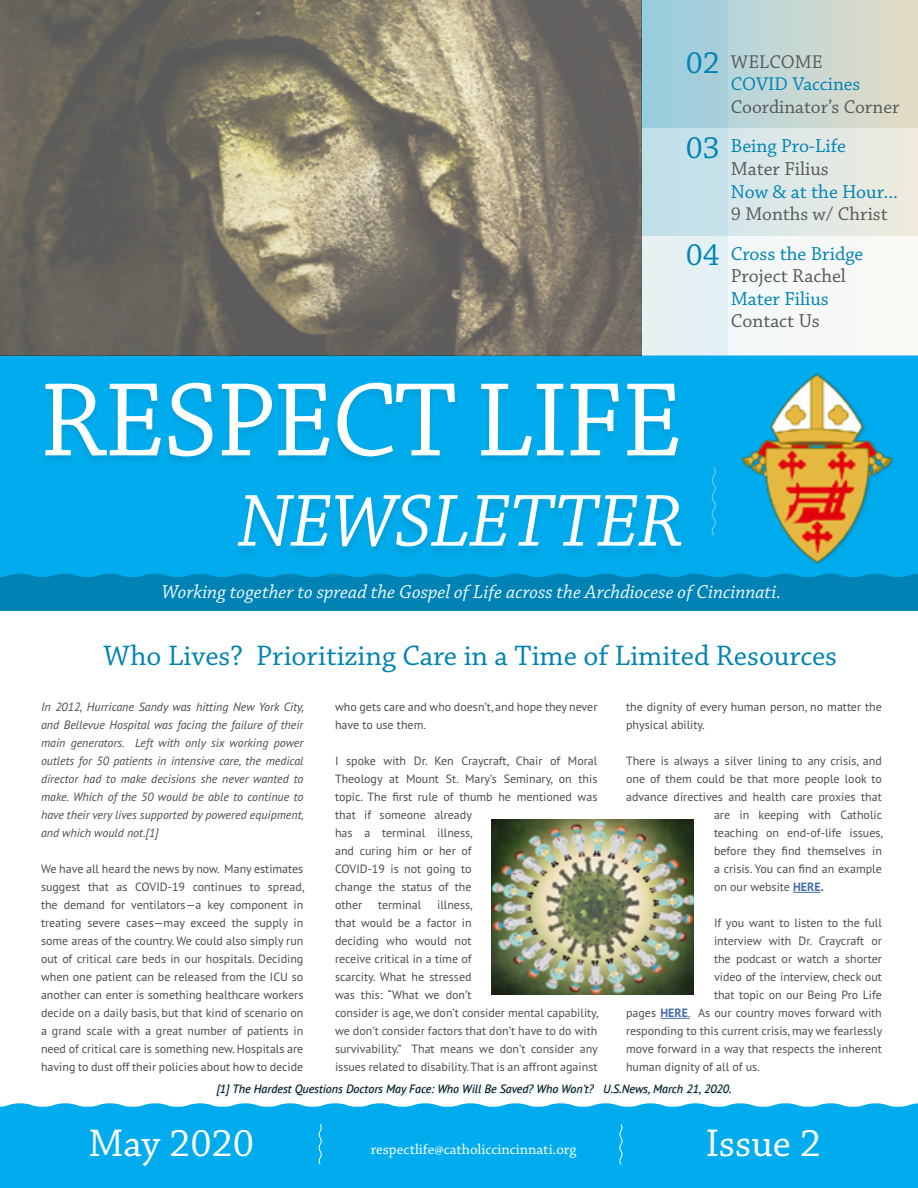
<style>
.page{position:relative;width:918px;height:1188px;background:#fff}
.page>*{position:absolute;margin:0;border:0;box-sizing:border-box;transform-origin:0 0}
.t1{font:110.1px "Chaparral Pro";letter-spacing:-.015em;color:#fff}
.t2{font:italic 77.55px "Chaparral Pro";letter-spacing:-.01em;color:#fff}
.t3{font:40.5px "Chaparral Pro";color:#fff}
.t4{font:29.7px "Chaparral Pro";color:#0083b4}
.t5{font:19.8px/22.6px "Chaparral Pro";color:#0083b4}
.t6{font:italic 19.8px "Chaparral Pro";color:#eff9fe}
.t7{font:19.8px "Chaparral Pro";color:#58595b}
.t8{font:19.5px "Chaparral Pro";color:#58595b}
.t9{font:19.5px/22.6px "Chaparral Pro";color:#0083b4}
.t10{font:15px "Chaparral Pro";color:#fff}
.t11{font:12px/18px "PT Sans";color:#4d4d4f}
.t12{font:italic 12px/18px "PT Sans";color:#4d4d4f;text-align:justify}
.t13{font:italic 12px "PT Sans";color:#000}
.s1{font-size:32.4px}
.s2{color:#58595b}
.s3{font-weight:700;color:#456da9}
.s4{font-weight:700}
.s5{color:#456da9}
</style>
<div class="page">
<svg style="left:727px;top:0;width:191px;height:356px"></svg>
<svg style="left:641px;top:0;width:86px;height:356px"></svg>
<div style="left:0;top:374px;width:918px;height:237px;background:#0083b4"></div>
<div style="left:0;top:356px;width:918px;height:221px;background:#00aced"></div>
<div style="left:0;top:1103px;width:918px;height:85px;background:#00aced"></div>
<img style="left:0;top:0;width:641px;height:356px">
<img style="left:492px;top:820px;width:202px;height:175px">
<svg style="left:793px;top:892px;width:28px;height:1px"></svg>
<svg style="left:661px;top:1018px;width:29px;height:1px"></svg>
<img style="left:730px;top:366px;width:171px;height:201px">
<div style="left:42px;top:384px;width:642px;height:173px;background:#0083b4;opacity:.3"></div>
<div style="left:216px;top:1084px;width:516px;height:15px;background:#46b3da;opacity:.4"></div>
<svg style="left:710px;top:466px;width:7px;height:71px"></svg>
<svg style="left:318px;top:1123px;width:5px;height:42px"></svg>
<svg style="left:619px;top:1123px;width:4px;height:42px"></svg>
<h3 class="t9" style="left:731px;top:51px;width:131px;text-indent:-45px"><span class="s1">02</span> <span class="s2">WELCOME<br></span>COVID Vaccines</h3>
<h3 class="t8" style="left:731px;top:96px;width:170px">Coordinator’s Corner</h3>
<h3 class="t5" style="left:731px;top:136px;width:117px;text-indent:-45px"><span class="s1">03</span> Being Pro-Life<br><span class="s2">Mater Filius</span></h3>
<h3 class="t5" style="left:731px;top:181px;width:169px">Now &amp; at the Hour...</h3>
<h3 class="t8" style="left:731px;top:203px;width:158px">9 Months w/ Christ</h3>
<h3 class="t5" style="left:731px;top:243px;width:134px;text-indent:-45px"><span class="s1">04</span> Cross the Bridge<br><span class="s2">Project Rachel</span></h3>
<h3 class="t5" style="left:731px;top:288px;width:99px">Mater Filius</h3>
<h3 class="t7" style="left:731px;top:310px;width:91px">Contact Us</h3>
<h1 class="t1" style="left:40px;top:360px;width:645px">RESPECT LIFE</h1>
<h2 class="t2" style="left:238px;top:478px;width:447px">NEWSLETTER</h2>
<h3 class="t6" style="left:162px;top:581px;width:621px">Working together to spread the Gospel of Life across the Archdiocese of Cincinnati.</h3>
<h3 class="t4" style="left:103px;top:639px;width:735px">Who Lives? Prioritizing Care in a Time of Limited Resources</h3>
<p class="t12" style="left:41px;top:698px;width:264px">In 2012, Hurricane Sandy was hitting New York City, and Bellevue Hospital was facing the failure of their main generators. Left with only six working power outlets for 50 patients in intensive care, the medical director had to make decisions she never wanted to make. Which of the 50 would be able to continue to have their very lives supported by powered equipment, and which would not.[1]</p>
<p class="t11" style="left:41px;top:860px;width:265px;text-align:justify">We have all heard the news by now. Many estimates suggest that as COVID-19 continues to spread, the demand for ventilators—a key component in treating severe cases—may exceed the supply in some areas of the country. We could also simply run out of critical care beds in our hospitals. Deciding when one patient can be released from the ICU so another can enter is something healthcare workers decide on a daily basis, but that kind of scenario on a grand scale with a great number of patients in need of critical care is something new. Hospitals are having to dust off their policies about how to decide</p>
<p class="t11" style="left:335px;top:698px;width:264px">who gets care and who doesn’t, and hope they never have to use them.</p>
<p class="t11" style="left:335px;top:752px;width:264px">I spoke with Dr. Ken Craycraft, Chair of Moral<br>Theology at Mount St. Mary’s Seminary, on this topic. The first rule of thumb he mentioned was that if someone already<br>has a terminal illness,<br>and curing him or her of<br>COVID-19 is not going to<br>change the status of the<br>other</p>
<p class="t11" style="left:626px;top:698px;width:257px">the dignity of every human person, no matter the physical ability.</p>
<p class="t11" style="left:626px;top:752px;width:257px">There is always a silver lining to any crisis, and</p>
<p class="t11" style="left:626px;top:770px;width:257px">one of them could be that more people look to</p>
<p class="t11" style="left:626px;top:788px;width:257px">advance directives and health care proxies that</p>
<p class="t11" style="left:714px;top:806px;width:170px">are in keeping with Catholic</p>
<p class="t11" style="left:714px;top:824px;width:170px">teaching on end-of-life issues,</p>
<p class="t11" style="left:714px;top:842px;width:169px">before they find themselves in</p>
<p class="t11" style="left:714px;top:860px;width:169px">a crisis. You can find an example</p>
<p class="t11" style="left:714px;top:878px;width:111px">on our website <span class="s3">HERE</span><span class="s4">.</span></p>
<p class="t11" style="left:714px;top:914px;width:169px">If you want to listen to the full</p>
<p class="t11" style="left:714px;top:932px;width:169px">interview with Dr. Craycraft or</p>
<p class="t11" style="left:714px;top:950px;width:169px">the podcast or watch a shorter</p>
<p class="t11" style="left:714px;top:968px;width:169px">video of the interview, check out</p>
<p class="t11" style="left:714px;top:986px;width:169px">that topic on our Being Pro Life</p>
<p class="t11" style="left:626px;top:1004px;width:257px">pages <span class="s3">HERE</span><span class="s5">.</span> As our country moves forward with</p>
<p class="t11" style="left:626px;top:1022px;width:258px">responding to this current crisis, may we fearlessly</p>
<p class="t11" style="left:626px;top:1040px;width:257px">move forward in a way that respects the inherent</p>
<p class="t11" style="left:626px;top:1058px;width:135px">human dignity of all of us.</p>
<p class="t11" style="left:335px;top:896px;width:265px;text-indent:102px">illness,<br>that would be a factor in<br>deciding who would not<br>receive critical in a time of<br>scarcity. What he stressed<br>was this: “What we don’t<br>consider is age, we don’t consider mental capability, we don’t consider factors that don’t have to do with survivability.” That means we don’t consider any issues related to disability. That is an affront against</p>
<p class="t11" style="left:378px;top:896px;width:45px">terminal</p>
<p class="t13" style="left:216px;top:1081px;width:517px">[1] The Hardest Questions Doctors May Face: Who Will Be Saved? Who Won’t? U.S.News, March 21, 2020.</p>
<h3 class="t3" style="left:89px;top:1120px;width:167px">May 2020</h3>
<p class="t10" style="left:371px;top:1141px;width:207px">respectlife@catholiccincinnati.org</p>
<h3 class="t3" style="left:706px;top:1120px;width:117px">Issue 2</h3>
</div>
